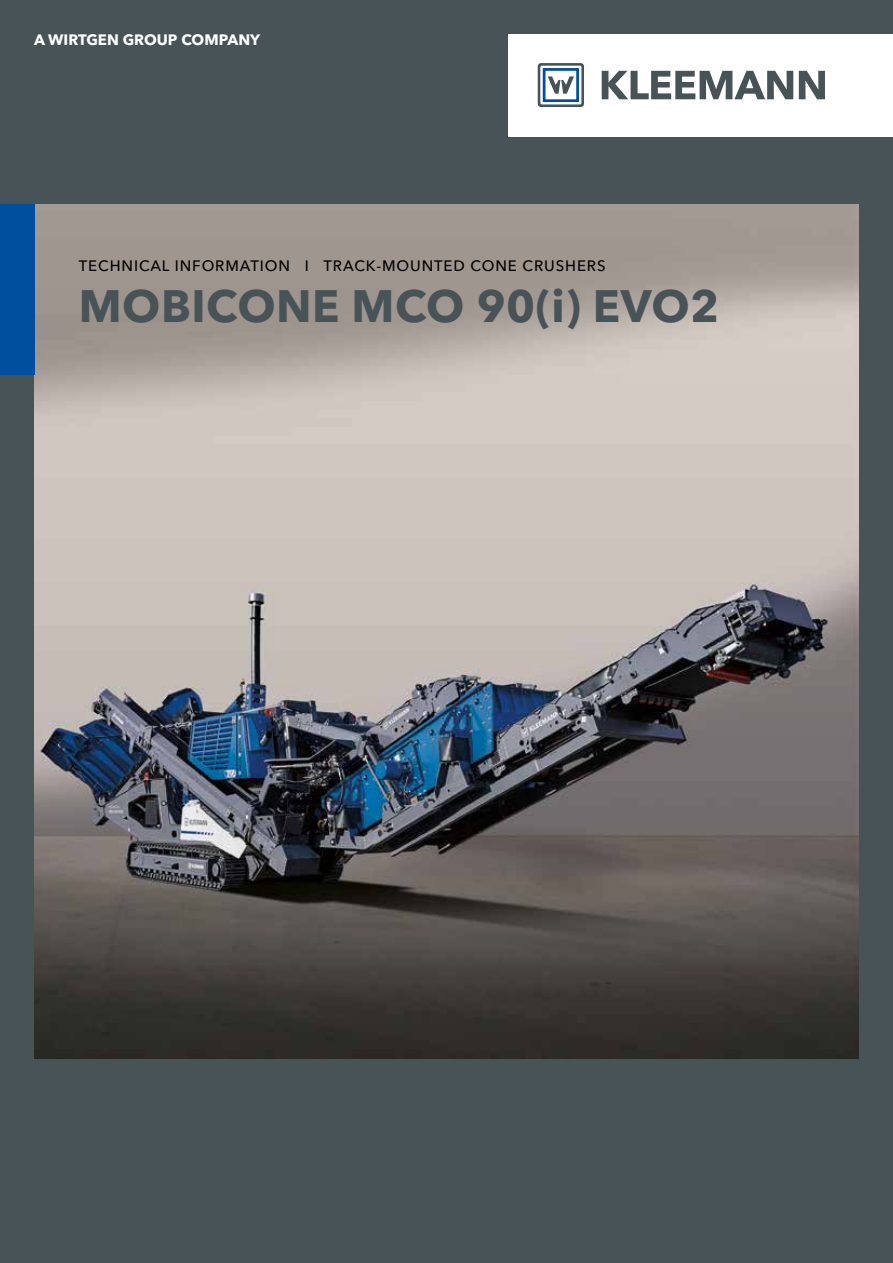
<style>
.page{position:relative;width:893px;height:1263px;background:#485358}
.page>*{position:absolute;margin:0;border:0;box-sizing:border-box;transform-origin:0 0}
.t1{font:700 45px "Avenir Next LT Pro";letter-spacing:.01em;color:#485358}
.t2{font:500 15px "Avenir Next LT Pro";letter-spacing:.06em;color:#000}
.t3{font:700 15px "Avenir Next LT Pro";color:#fff}
</style>
<div class="page">
<img style="left:34px;top:204px;width:825px;height:855px">
<div style="left:0;top:204px;width:34px;height:170px;background:#004f9f"></div>
<div style="left:509px;top:34px;width:384px;height:102px;background:#fff"></div>
<svg style="left:602px;top:71px;width:191px;height:28px"></svg>
<svg style="left:799px;top:71px;width:26px;height:28px"></svg>
<svg style="left:538px;top:63px;width:46px;height:44px"></svg>
<p class="t3" style="left:34px;top:31px;width:228px">A WIRTGEN GROUP COMPANY</p>
<p class="t2" style="left:79px;top:257px;width:528px">TECHNICAL INFORMATION I TRACK-MOUNTED CONE CRUSHERS</p>
<h1 class="t1" style="left:79px;top:279px;width:642px">MOBICONE MCO 90(i) EVO2</h1>
</div>
